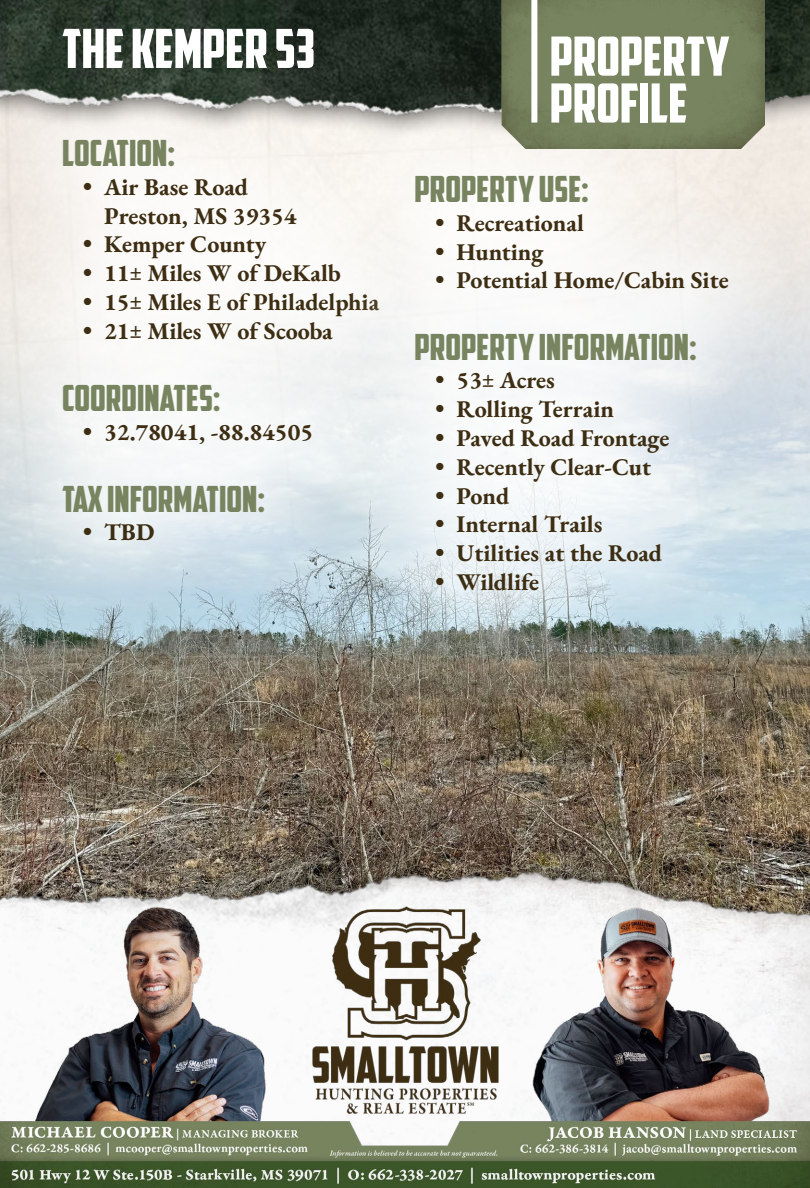
<style>
.page{position:relative;width:810px;height:1188px;background:#fff}
.page>*{position:absolute;margin:0;border:0;box-sizing:border-box;transform-origin:0 0}
.t1{font:54px/46.8px "American Captain";color:#fff}
.t2{font:36px "American Captain";color:#77845f}
.t3{font:24px/28.8px "EB Garamond";color:#3d2d12}
</style>
<div class="page">
<img style="left:0;top:625px;width:810px;height:197px">
<div style="left:0;top:54px;width:461px;height:571px;background:#fff;opacity:.75"></div>
<div style="left:331px;top:91px;width:479px;height:585px;background:#fff;opacity:.75"></div>
<img style="left:0;top:822px;width:810px;height:78px">
<img style="left:0;top:900px;width:810px;height:288px">
<div style="left:0;top:0;width:810px;height:141px;background:#000;opacity:.56"></div>
<img style="left:502px;top:0;width:263px;height:149px">
<div style="left:531px;top:0;width:6px;height:123px;background:#fff"></div>
<h1 class="t1" style="left:62px;top:25px;width:255px">THE KEMPER 53</h1>
<h1 class="t1" style="left:550px;top:33px;width:181px">PROPERTY<br>PROFILE</h1>
<h2 class="t2" style="left:62px;top:131px;width:115px">LOCATION:</h2>
<p class="t3" style="left:104px;top:172px;width:194px;text-indent:-21px">• Air Base Road<br>Preston, MS 39354</p>
<p class="t3" style="left:83px;top:230px;width:185px">• Kemper County</p>
<p class="t3" style="left:83px;top:259px;width:259px">• 11± Miles W of DeKalb</p>
<p class="t3" style="left:83px;top:288px;width:298px">• 15± Miles E of Philadelphia</p>
<p class="t3" style="left:83px;top:316px;width:251px">• 21± Miles W of Scooba</p>
<h2 class="t2" style="left:62px;top:376px;width:160px">COORDINATES:</h2>
<p class="t3" style="left:83px;top:417px;width:231px">• 32.78041, -88.84505</p>
<h2 class="t2" style="left:62px;top:477px;width:205px">TAX INFORMATION:</h2>
<p class="t3" style="left:83px;top:518px;width:73px">• TBD</p>
<h2 class="t2" style="left:414px;top:167px;width:176px">PROPERTY USE:</h2>
<p class="t3" style="left:436px;top:208px;width:150px">• Recreational</p>
<p class="t3" style="left:436px;top:237px;width:110px">• Hunting</p>
<p class="t3" style="left:436px;top:266px;width:295px">• Potential Home/Cabin Site</p>
<h2 class="t2" style="left:414px;top:325px;width:284px">PROPERTY INFORMATION:</h2>
<p class="t3" style="left:436px;top:366px;width:121px">• 53± Acres</p>
<p class="t3" style="left:436px;top:395px;width:180px">• Rolling Terrain</p>
<p class="t3" style="left:436px;top:424px;width:235px">• Paved Road Frontage</p>
<p class="t3" style="left:436px;top:452px;width:217px">• Recently Clear-Cut</p>
<p class="t3" style="left:436px;top:481px;width:75px">• Pond</p>
<p class="t3" style="left:436px;top:510px;width:168px">• Internal Trails</p>
<p class="t3" style="left:436px;top:539px;width:228px">• Utilities at the Road</p>
<p class="t3" style="left:436px;top:568px;width:105px">• Wildlife</p>
</div>
